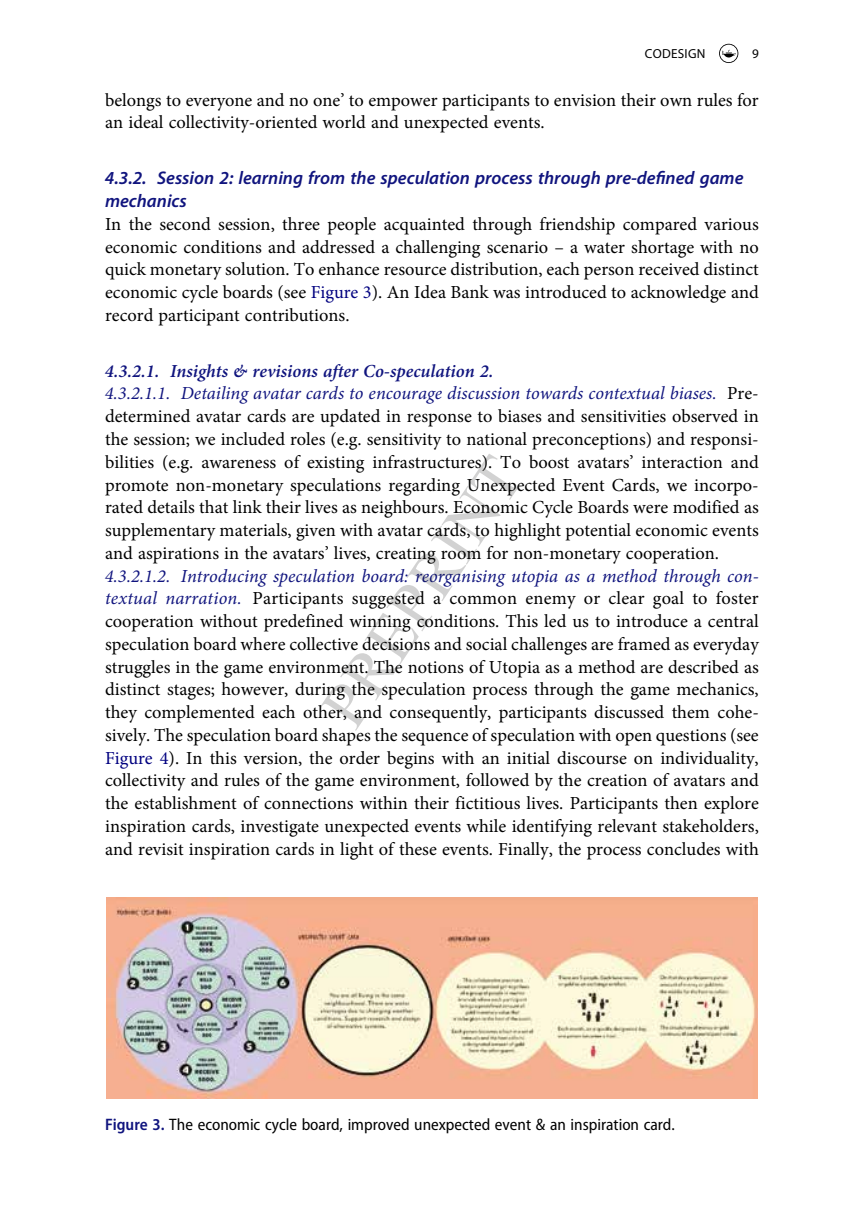
<style>
.page{position:relative;width:864px;height:1231px;background:#fff}
.page>*{position:absolute;margin:0;border:0;box-sizing:border-box;transform-origin:0 0}
.t1{font:65.1px "Times New Roman";color:#1d1d1b}
.t2{font:18.38px/22.8px "Minion Pro";color:#000}
.t3{font:italic 600 18.38px/22.8px "Myriad Pro";color:#10147e}
.t4{font:semi-condensed 16.62px "Myriad Pro";color:#000}
.t5{font:13.12px "Myriad Pro";letter-spacing:.02em;color:#000}
.s1{color:#000080}
.s2{font-weight:600;font-style:italic;color:#10147e}
.s3{font-style:italic;color:#10147e}
.s4{font-weight:600;color:#10147e}
</style>
<div class="page">
<img style="left:107px;top:897px;width:649px;height:201px">
<svg style="left:719px;top:44px;width:19px;height:19px"></svg>
<p class="t5" style="left:644px;top:45px;width:62px">CODESIGN</p>
<p class="t5" style="left:751px;top:45px;width:8px">9</p>
<p class="t2" style="left:105px;top:88px;width:655px">belongs to everyone and no one’ to empower participants to envision their own rules for an ideal collectivity-oriented world and unexpected events.</p>
<p class="t3" style="left:105px;top:167px;width:640px">4.3.2. Session 2: learning from the speculation process through pre-defined game mechanics</p>
<p class="t2" style="left:105px;top:213px;width:655px;text-align:justify">In the second session, three people acquainted through friendship compared various economic conditions and addressed a challenging scenario – a water shortage with no quick monetary solution. To enhance resource distribution, each person received distinct economic cycle boards (see <span class="s1">Figure 3</span>). An Idea Bank was introduced to acknowledge and record participant contributions.</p>
<p class="t2" style="left:105px;top:359px;width:655px"><span class="s2">4.3.2.1. Insights &amp; revisions after Co-speculation 2.<br></span><span class="s3">4.3.2.1.1. Detailing avatar cards to encourage discussion towards contextual biases.</span> Pre&shy;determined avatar cards are updated in response to biases and sensitivities observed in the session; we included roles (e.g. sensitivity to national preconceptions) and responsi&shy;bilities (e.g. awareness of existing infrastructures). To boost avatars’ interaction and promote non-monetary speculations regarding Unexpected Event Cards, we incorpo&shy;rated details that link their lives as neighbours. Economic Cycle Boards were modified as supplementary materials, given with avatar cards, to highlight potential economic events and aspirations in the avatars’ lives, creating room for non-monetary cooperation.</p>
<p class="t2" style="left:105px;top:564px;width:655px;text-align:justify"><span class="s3">4.3.2.1.2. Introducing speculation board: reorganising utopia as a method through con&shy;textual narration.</span> Participants suggested a common enemy or clear goal to foster cooperation without predefined winning conditions. This led us to introduce a central speculation board where collective decisions and social challenges are framed as everyday struggles in the game environment. The notions of Utopia as a method are described as distinct stages; however, during the speculation process through the game mechanics, they complemented each other, and consequently, participants discussed them cohe&shy;sively. The speculation board shapes the sequence of speculation with open questions (see <span class="s1">Figure 4</span>). In this version, the order begins with an initial discourse on individuality, collectivity and rules of the game environment, followed by the creation of avatars and the establishment of connections within their fictitious lives. Participants then explore inspiration cards, investigate unexpected events while identifying relevant stakeholders, and revisit inspiration cards in light of these events. Finally, the process concludes with</p>
<h1 class="t1" style="left:300px;top:694px;width:309px;rotate:-56deg">PREPRINT</h1>
<p class="t4" style="left:105px;top:1115px;width:571px"><span class="s4">Figure 3.</span> The economic cycle board, improved unexpected event &amp; an inspiration card.</p>
</div>
